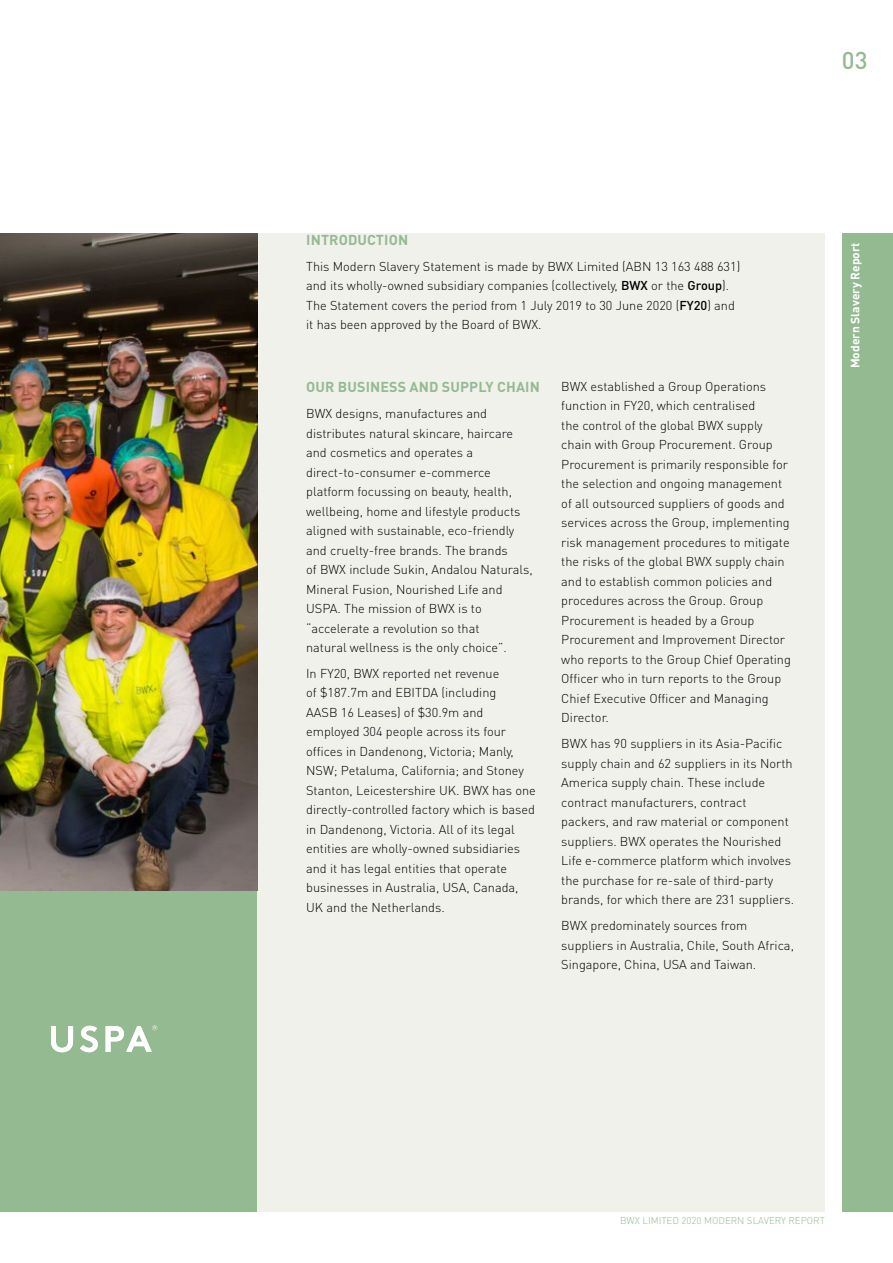
<style>
.page{position:relative;width:893px;height:1263px;background:#fff}
.page>*{position:absolute;margin:0;border:0;box-sizing:border-box;transform-origin:0 0}
.t1{font:500 24px "DIN Pro";color:#94ba92}
.t2{font:700 14.25px "DIN Pro";letter-spacing:.01em;color:#94ba92}
.t3{font:300 12.75px/19.5px "DIN Pro";color:#000}
.t4{font:700 12px "DIN Pro";color:#fff}
.t5{font:300 9.75px "DIN Pro";color:#94ba92}
.s1{font-weight:500}
</style>
<div class="page">
<div style="left:842px;top:234px;width:51px;height:978px;background:#94ba92"></div>
<div style="left:0;top:891px;width:257px;height:321px;background:#94ba92"></div>
<div style="left:257px;top:234px;width:568px;height:978px;background:#f1f1ec"></div>
<img style="left:0;top:234px;width:257px;height:657px">
<svg style="left:51px;top:1025px;width:106px;height:27px"></svg>
<h1 class="t1" style="left:842px;top:44px;width:27px">03</h1>
<p class="t2" style="left:306px;top:230px;width:103px">INTRODUCTION</p>
<p class="t3" style="left:306px;top:256px;width:436px">This Modern Slavery Statement is made by BWX Limited (ABN 13 163 488 631) and its wholly-owned subsidiary companies (collectively, <span class="s1">BWX</span> or the <span class="s1">Group</span>).<br>The Statement covers the period from 1 July 2019 to 30 June 2020 (<span class="s1">FY20</span>) and it has been approved by the Board of BWX.</p>
<p class="t2" style="left:306px;top:377px;width:235px">OUR BUSINESS AND SUPPLY CHAIN</p>
<p class="t3" style="left:306px;top:403px;width:228px">BWX designs, manufactures and distributes natural skincare, haircare and cosmetics and operates a direct-to-consumer e-commerce platform focussing on beauty, health, wellbeing, home and lifestyle products aligned with sustainable, eco-friendly and cruelty-free brands. The brands<br>of BWX include Sukin, Andalou Naturals, Mineral Fusion, Nourished Life and USPA. The mission of BWX is to “accelerate a revolution so that<br>natural wellness is the only choice”.</p>
<p class="t3" style="left:306px;top:663px;width:231px">In FY20, BWX reported net revenue<br>of $187.7m and EBITDA (including<br>AASB 16 Leases) of $30.9m and employed 304 people across its four offices in Dandenong, Victoria; Manly, NSW; Petaluma, California; and Stoney Stanton, Leicestershire UK. BWX has one directly-controlled factory which is based in Dandenong, Victoria. All of its legal entities are wholly-owned subsidiaries and it has legal entities that operate businesses in Australia, USA, Canada, UK and the Netherlands.</p>
<p class="t3" style="left:561px;top:376px;width:231px">BWX established a Group Operations function in FY20, which centralised<br>the control of the global BWX supply chain with Group Procurement. Group Procurement is primarily responsible for the selection and ongoing management of all outsourced suppliers of goods and services across the Group, implementing risk management procedures to mitigate the risks of the global BWX supply chain and to establish common policies and procedures across the Group. Group Procurement is headed by a Group Procurement and Improvement Director who reports to the Group Chief Operating Officer who in turn reports to the Group Chief Executive Officer and Managing Director.</p>
<p class="t3" style="left:561px;top:733px;width:234px">BWX has 90 suppliers in its Asia-Pacific supply chain and 62 suppliers in its North America supply chain. These include contract manufacturers, contract packers, and raw material or component suppliers. BWX operates the Nourished Life e-commerce platform which involves the purchase for re-sale of third-party brands, for which there are 231 suppliers.</p>
<p class="t3" style="left:561px;top:915px;width:234px">BWX predominately sources from suppliers in Australia, Chile, South Africa,<br>Singapore, China, USA and Taiwan.</p>
<p class="t4" style="left:847px;top:368px;width:127px;rotate:-90deg">Modern Slavery Report</p>
<p class="t5" style="left:620px;top:1214px;width:206px">BWX LIMITED 2020 MODERN SLAVERY REPORT</p>
</div>
